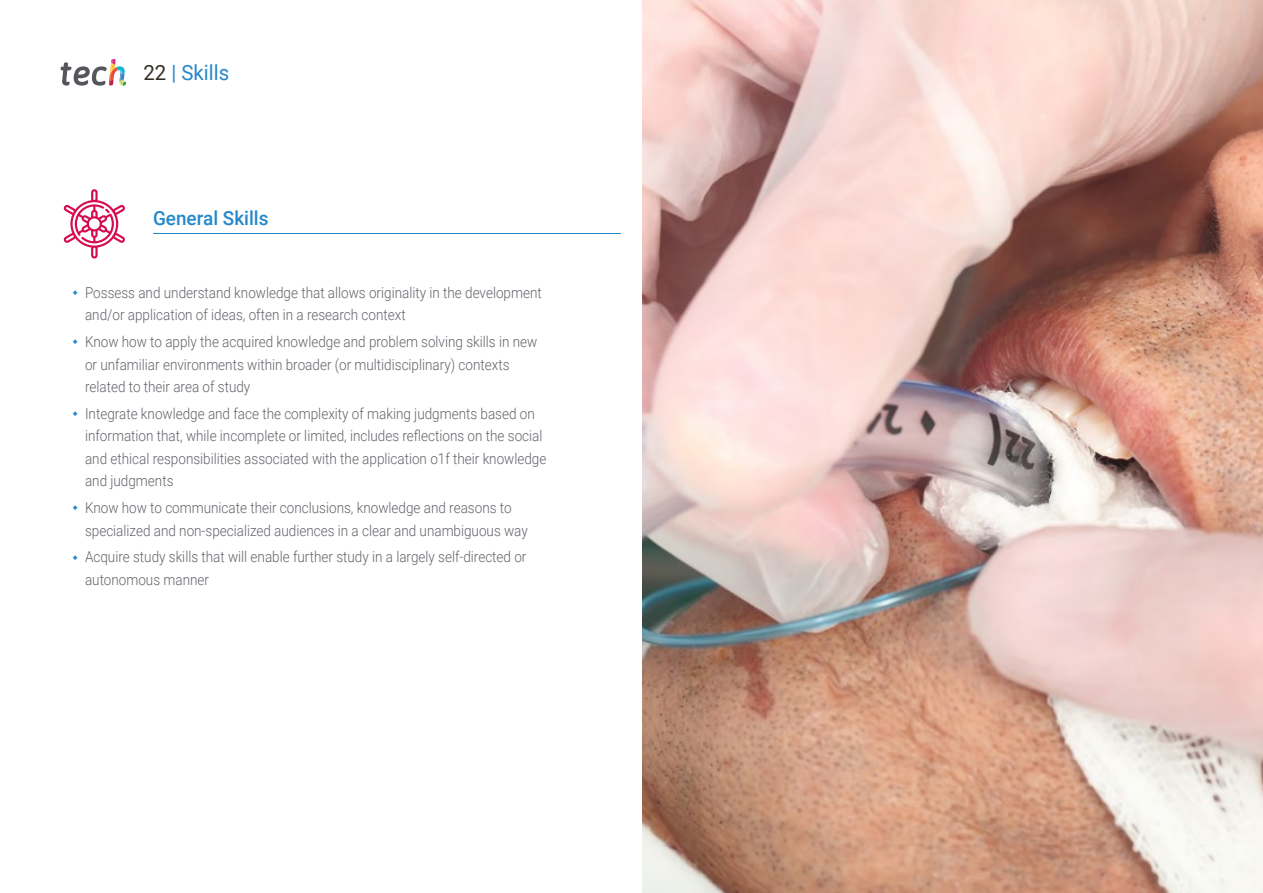
<style>
.page{position:relative;width:1263px;height:893px;background:#fff}
.page>*{position:absolute;margin:0;border:0;box-sizing:border-box;transform-origin:0 0}
.t1{font:21px "Roboto";color:#2488c9}
.t2{font:500 19.5px "Roboto";color:#2488c9}
.t3{font:300 15px/22.5px "Roboto";color:#61646a;scale:.9 1}
.s1{color:#312e20}
</style>
<div class="page">
<hr style="left:153px;top:233px;width:468px;height:1px;background:#2488c9">
<svg style="left:63px;top:189px;width:62px;height:70px"></svg>
<svg style="left:61px;top:59px;width:65px;height:27px"></svg>
<img style="left:642px;top:0;width:621px;height:893px">
<h1 class="t1" style="left:144px;top:57px;width:87px"><span class="s1">22</span> | Skills</h1>
<h2 class="t2" style="left:153px;top:205px;width:117px">General Skills</h2>
<p class="t3" style="left:85px;top:281px;width:509px">Possess and understand knowledge that allows originality in the development and/or application of ideas, often in a research context</p>
<p class="t3" style="left:85px;top:330px;width:504px">Know how to apply the acquired knowledge and problem solving skills in new or unfamiliar environments within broader (or multidisciplinary) contexts related to their area of study</p>
<p class="t3" style="left:85px;top:402px;width:514px">Integrate knowledge and face the complexity of making judgments based on information that, while incomplete or limited, includes reflections on the social and ethical responsibilities associated with the application o1f their knowledge and judgments</p>
<p class="t3" style="left:85px;top:496px;width:493px">Know how to communicate their conclusions, knowledge and reasons to specialized and non-specialized audiences in a clear and unambiguous way</p>
<p class="t3" style="left:85px;top:545px;width:492px">Acquire study skills that will enable further study in a largely self-directed or autonomous manner</p>
</div>
